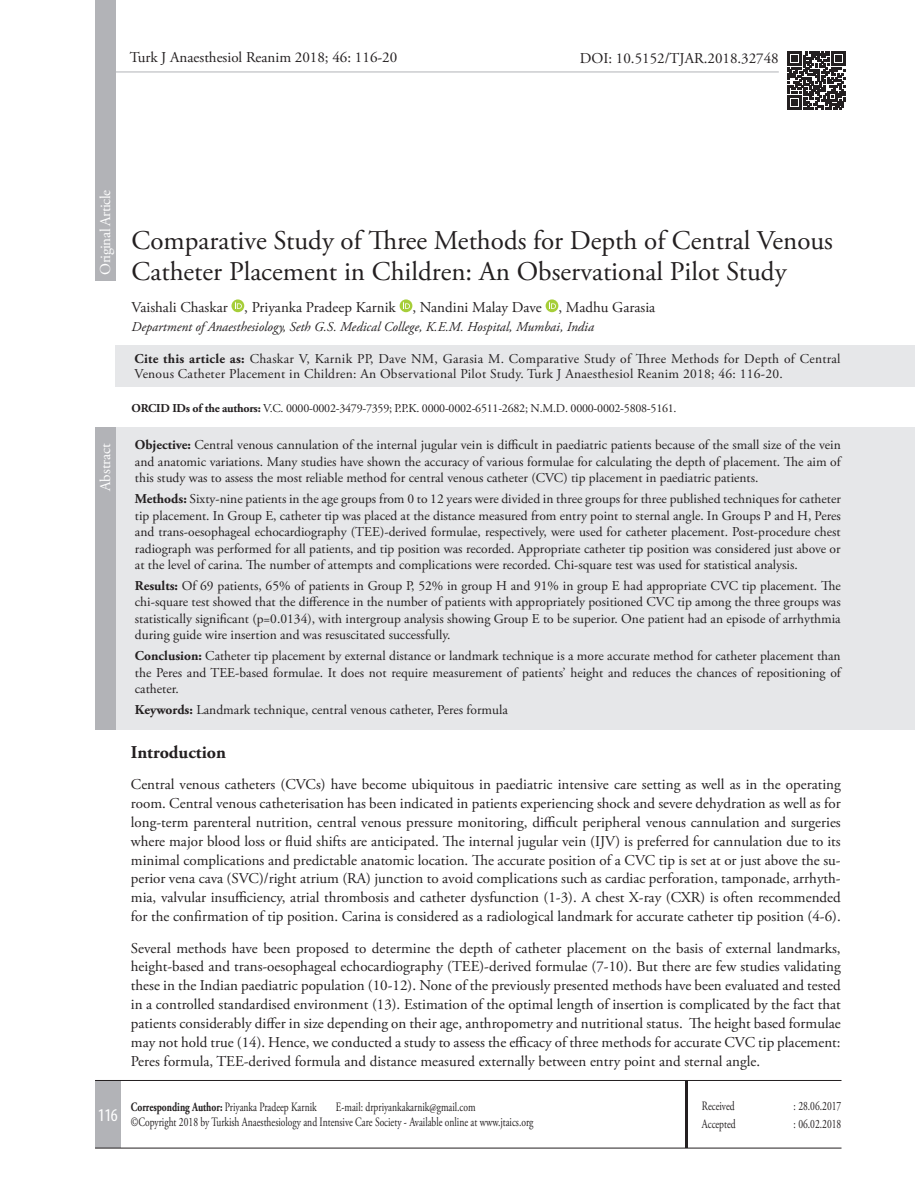
<style>
.page{position:relative;width:915px;height:1191px;background:#fff}
.page>*{position:absolute;margin:0;border:0;box-sizing:border-box;transform-origin:0 0}
.t1{font:27px/31.5px "Adobe Garamond Pro";color:#231f20}
.t2{font:700 18px "Adobe Garamond Pro";color:#231f20}
.t3{font:condensed 18px "Myriad Pro";color:#fff}
.t4{font:15px/18.8px "Adobe Garamond Pro";color:#231f20;text-align:justify}
.t5{font:15px "Adobe Garamond Pro";letter-spacing:-.03em;color:#fff}
.t6{font:15px "Adobe Garamond Pro";color:#fff}
.t7{font:13.5px/16.5px "Adobe Garamond Pro";color:#231f20;text-align:justify}
.t8{font:13.5px/15px "Adobe Garamond Pro";letter-spacing:.02em;color:#231f20}
.t9{font:italic 13.5px "Adobe Garamond Pro";color:#231f20}
.t10{font:12.75px "Adobe Garamond Pro";color:#231f20;scale:.75 1}
.t11{font:12px "Adobe Garamond Pro";letter-spacing:-.02em;color:#231f20}
.s1{font-weight:700}
</style>
<div class="page">
<svg style="left:787px;top:51px;width:58px;height:58px"></svg>
<hr style="left:108px;top:72px;width:670px;height:1px;background:#b2b3b7">
<div style="left:95px;top:0;width:21px;height:280px;background:#b2b3b7"></div>
<div style="left:115px;top:345px;width:799px;height:42px;background:#e6e7e9"></div>
<div style="left:95px;top:1080px;width:25px;height:68px;background:#b2b3b7"></div>
<hr style="left:685px;top:1080px;width:2px;height:67px;background:#231f20">
<hr style="left:95px;top:1080px;width:746px;height:1px;background:#231f20">
<svg style="left:231px;top:299px;width:13px;height:13px"></svg>
<svg style="left:235px;top:302px;width:7px;height:7px"></svg>
<svg style="left:399px;top:299px;width:13px;height:13px"></svg>
<svg style="left:403px;top:302px;width:7px;height:7px"></svg>
<svg style="left:545px;top:299px;width:13px;height:13px"></svg>
<svg style="left:549px;top:302px;width:6px;height:7px"></svg>
<hr style="left:95px;top:1147px;width:746px;height:1px;background:#231f20">
<div style="left:107px;top:427px;width:807px;height:303px;background:#e6e7e9"></div>
<div style="left:95px;top:427px;width:21px;height:303px;background:#b2b3b7"></div>
<p class="t4" style="left:130px;top:48px;width:269px">Turk J Anaesthesiol Reanim 2018; 46: 116-20</p>
<p class="t4" style="left:579px;top:49px;width:200px">DOI: 10.5152/TJAR.2018.32748</p>
<p class="t5" style="left:96px;top:274px;width:86px;rotate:-90deg">Original Article</p>
<p class="t6" style="left:96px;top:491px;width:49px;rotate:-90deg">Abstract</p>
<p class="t3" style="left:98px;top:1104px;width:21px">116</p>
<p class="t1" style="left:132px;top:225px;width:702px">Comparative Study of Three Methods for Depth of Central Venous<br>Catheter Placement in Children: An Observational Pilot Study</p>
<p class="t4" style="left:132px;top:298px;width:525px">Vaishali Chaskar , Priyanka Pradeep Karnik , Nandini Malay Dave , Madhu Garasia</p>
<p class="t9" style="left:132px;top:318px;width:463px">Department of Anaesthesiology, Seth G.S. Medical College, K.E.M. Hospital, Mumbai, India</p>
<p class="t8" style="left:135px;top:352px;width:707px"><span class="s1">Cite this article as:</span> Chaskar V, Karnik PP, Dave NM, Garasia M. Comparative Study of Three Methods for Depth of Central<br>Venous Catheter Placement in Children: An Observational Pilot Study. Turk J Anaesthesiol Reanim 2018; 46: 116-20.</p>
<p class="t11" style="left:132px;top:401px;width:546px"><span class="s1">ORCID IDs of the authors:</span> V.C. 0000-0002-3479-7359; P.P.K. 0000-0002-6511-2682; N.M.D. 0000-0002-5808-5161.</p>
<p class="t7" style="left:135px;top:437px;width:707px"><span class="s1">Objective:</span> Central venous cannulation of the internal jugular vein is difficult in paediatric patients because of the small size of the vein and anatomic variations. Many studies have shown the accuracy of various formulae for calculating the depth of placement. The aim of this study was to assess the most reliable method for central venous catheter (CVC) tip placement in paediatric patients.</p>
<p class="t7" style="left:135px;top:491px;width:707px"><span class="s1">Methods:</span> Sixty-nine patients in the age groups from 0 to 12 years were divided in three groups for three published techniques for catheter tip placement. In Group E, catheter tip was placed at the distance measured from entry point to sternal angle. In Groups P and H, Peres and trans-oesophageal echocardiography (TEE)-derived formulae, respectively, were used for catheter placement. Post-procedure chest radiograph was performed for all patients, and tip position was recorded. Appropriate catheter tip position was considered just above or at the level of carina. The number of attempts and complications were recorded. Chi-square test was used for statistical analysis.</p>
<p class="t7" style="left:135px;top:578px;width:707px"><span class="s1">Results:</span> Of 69 patients, 65% of patients in Group P, 52% in group H and 91% in group E had appropriate CVC tip placement. The chi-square test showed that the difference in the number of patients with appropriately positioned CVC tip among the three groups was statistically significant (p=0.0134), with intergroup analysis showing Group E to be superior. One patient had an episode of arrhythmia during guide wire insertion and was resuscitated successfully.</p>
<p class="t7" style="left:135px;top:648px;width:707px"><span class="s1">Conclusion:</span> Catheter tip placement by external distance or landmark technique is a more accurate method for catheter placement than the Peres and TEE-based formulae. It does not require measurement of patients’ height and reduces the chances of repositioning of catheter.</p>
<p class="t7" style="left:135px;top:702px;width:374px"><span class="s1">Keywords:</span> Landmark technique, central venous catheter, Peres formula</p>
<p class="t2" style="left:131px;top:741px;width:97px">Introduction</p>
<p class="t4" style="left:131px;top:775px;width:711px">Central venous catheters (CVCs) have become ubiquitous in paediatric intensive care setting as well as in the operating room. Central venous catheterisation has been indicated in patients experiencing shock and severe dehydration as well as for long-term parenteral nutrition, central venous pressure monitoring, difficult peripheral venous cannulation and surgeries where major blood loss or fluid shifts are anticipated. The internal jugular vein (IJV) is preferred for cannulation due to its minimal complications and predictable anatomic location. The accurate position of a CVC tip is set at or just above the su&shy;perior vena cava (SVC)/right atrium (RA) junction to avoid complications such as cardiac perforation, tamponade, arrhyth&shy;mia, valvular insufficiency, atrial thrombosis and catheter dysfunction (1-3). A chest X-ray (CXR) is often recommended for the confirmation of tip position. Carina is considered as a radiological landmark for accurate catheter tip position (4-6).</p>
<p class="t4" style="left:131px;top:939px;width:711px">Several methods have been proposed to determine the depth of catheter placement on the basis of external landmarks, height-based and trans-oesophageal echocardiography (TEE)-derived formulae (7-10). But there are few studies validating these in the Indian paediatric population (10-12). None of the previously presented methods have been evaluated and tested in a controlled standardised environment (13). Estimation of the optimal length of insertion is complicated by the fact that patients considerably differ in size depending on their age, anthropometry and nutritional status. The height based formulae may not hold true (14). Hence, we conducted a study to assess the efficacy of three methods for accurate CVC tip placement:<br>Peres formula, TEE-derived formula and distance measured externally between entry point and sternal angle.</p>
<p class="t10" style="left:131px;top:1099px;width:249px"><span class="s1">Corresponding Author:</span> Priyanka Pradeep Karnik</p>
<p class="t10" style="left:336px;top:1099px;width:188px">E-mail: drpriyankakarnik@gmail.com</p>
<p class="t10" style="left:131px;top:1114px;width:538px">©Copyright 2018 by Turkish Anaesthesiology and Intensive Care Society - Available online at www.jtaics.org</p>
<p class="t10" style="left:701px;top:1098px;width:45px">Received</p>
<p class="t10" style="left:793px;top:1098px;width:65px">: 28.06.2017</p>
<p class="t10" style="left:701px;top:1116px;width:46px">Accepted</p>
<p class="t10" style="left:793px;top:1116px;width:65px">: 06.02.2018</p>
</div>
